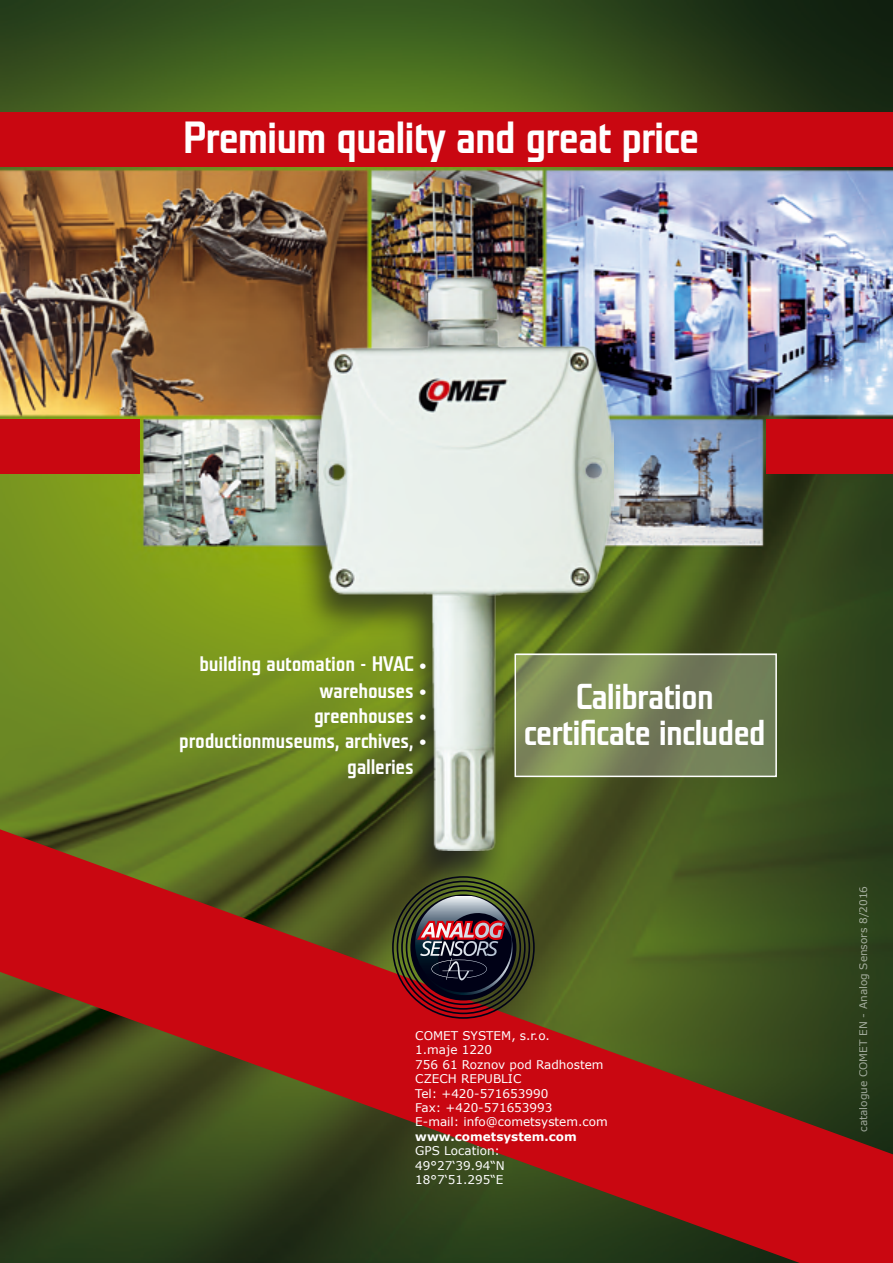
<style>
.page{position:relative;width:893px;height:1263px;background:#fff}
.page>*{position:absolute;margin:0;border:0;box-sizing:border-box;transform-origin:0 0}
.t1{font:700 45px "Teuton Mager";letter-spacing:-.025em;color:#fff}
.t2{font:700 36px/36px "Teuton Mager";letter-spacing:-.025em;color:#fff;text-align:center}
.t3{font:700 21px "Teuton Mager";letter-spacing:-.01em;color:#fff}
.t4{font:12px/14.4px "Verdana";color:#fff}
.t5{font:700 12px "Verdana";color:#fff}
.t6{font:10.5px "Verdana";color:#fff}
.s1{font-family:"Verdana";font-weight:400;font-size:15px}
</style>
<div class="page">
<img style="left:0;top:0;width:893px;height:829px">
<svg style="left:0;top:829px;width:893px;height:434px;background:#6c3318"></svg>
<svg style="left:392px;top:894px;width:143px;height:125px;background:#543834"></svg>
<div style="left:286px;top:275px;width:341px;height:619px;background:#1b1c20;opacity:.7"></div>
<img style="left:318px;top:277px;width:295px;height:573px">
<div style="left:0;top:112px;width:893px;height:54px;background:#c90711"></div>
<div style="left:0;top:419px;width:140px;height:54px;background:#c90711"></div>
<div style="left:767px;top:419px;width:126px;height:54px;background:#c90711"></div>
<svg style="left:517px;top:657px;width:257px;height:117px;background:#7a8759"></svg>
<div style="left:514px;top:654px;width:263px;height:123px;border:2px solid #fff"></div>
<h1 class="t1" style="left:183px;top:115px;width:518px">Premium quality and great price</h1>
<h3 class="t3" style="left:199px;top:653px;width:229px">building automation - HVAC <span class="s1">•</span></h3>
<h3 class="t3" style="left:319px;top:680px;width:109px">warehouses <span class="s1">•</span></h3>
<h3 class="t3" style="left:314px;top:705px;width:114px">greenhouses <span class="s1">•</span></h3>
<h3 class="t3" style="left:179px;top:731px;width:249px">productionmuseums, archives, <span class="s1">•</span></h3>
<h3 class="t3" style="left:347px;top:756px;width:68px">galleries</h3>
<h2 class="t2" style="left:523px;top:680px;width:244px">Calibration certificate included</h2>
<p class="t4" style="left:415px;top:1028px;width:194px">COMET SYSTEM, s.r.o.<br>1.maje 1220<br>756 61 Roznov pod Radhostem<br>CZECH REPUBLIC<br>Tel: +420-571653990<br>Fax: +420-571653993<br>E-mail: info@cometsystem.com</p>
<p class="t5" style="left:415px;top:1128px;width:163px">www.cometsystem.com</p>
<p class="t4" style="left:415px;top:1143px;width:91px">GPS Location:<br>49°27‘39.94“N<br>18°7‘51.295“E</p>
<p class="t6" style="left:856px;top:1132px;width:247px;rotate:-90deg">catalogue COMET EN - Analog Sensors 8/2016</p>
</div>
